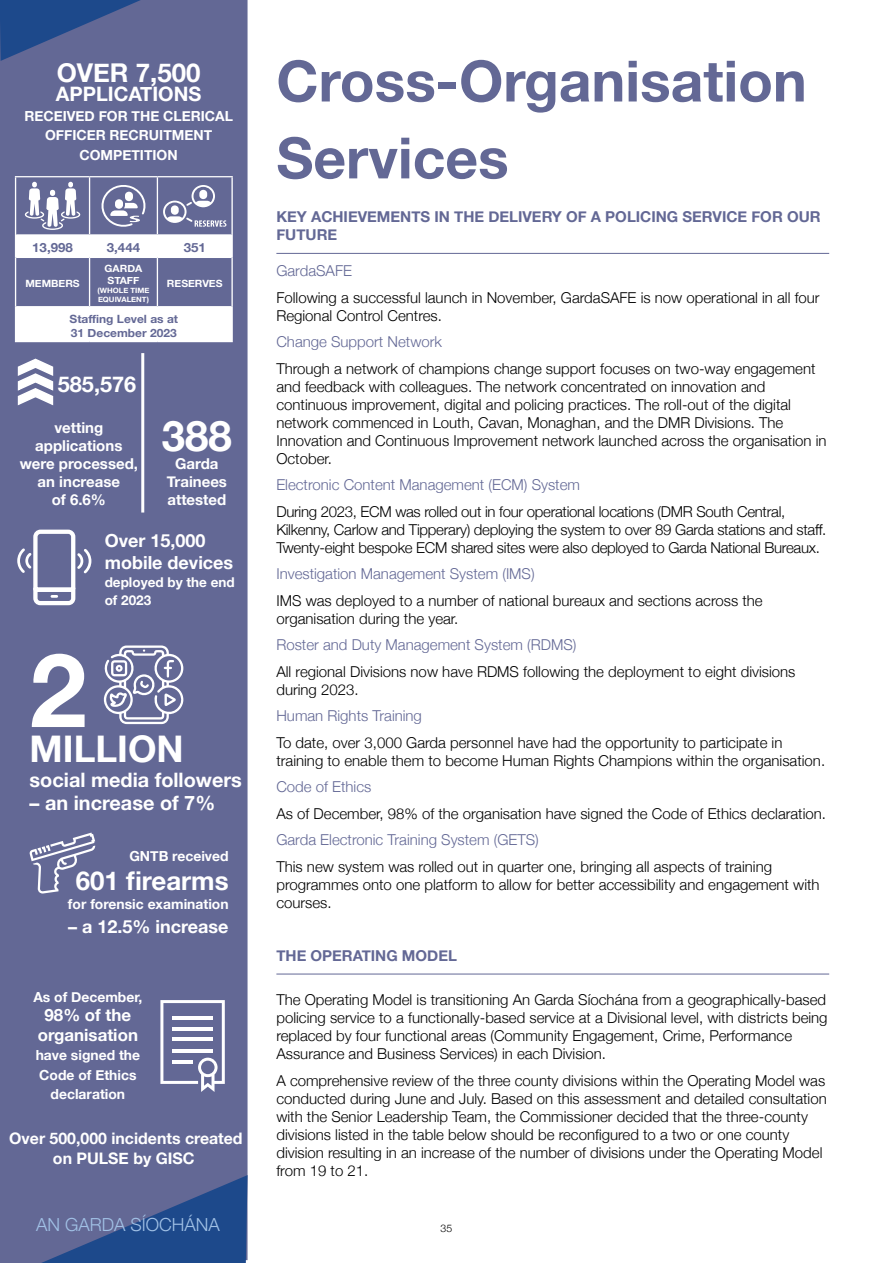
<style>
.page{position:relative;width:893px;height:1263px;background:#fff}
.page>*{position:absolute;margin:0;border:0;box-sizing:border-box;transform-origin:0 0}
.t1{font:700 102.75px "Helvetica Neue";color:#fff}
.t2{font:700 57px/76.9px "Helvetica Neue";color:#636895}
.t3{font:700 42px "Helvetica Neue";color:#fff}
.t4{font:700 36.75px "Helvetica Neue";color:#fff}
.t5{font:700 25.95px "Helvetica Neue";color:#fff}
.t6{font:700 21.75px "Helvetica Neue";color:#fff}
.t7{font:700 19.95px "Helvetica Neue";color:#fff}
.t8{font:700 18px/21.6px "Helvetica Neue";color:#fff}
.t9{font:300 18px "Helvetica Neue";color:#a1c1e6}
.t10{font:700 16.95px/19.5px "Helvetica Neue";color:#fff;text-align:center}
.t11{font:700 15.9px/20.4px "Helvetica Neue";color:#fff;text-align:center}
.t12{font:300 15px/18px "Helvetica Neue";color:#000}
.t13{font:300 15px/18px "Helvetica Neue";letter-spacing:-.02em;color:#000}
.t14{font:300 15px "Helvetica Neue";color:#636895}
.t15{font:700 15px/18px "Helvetica Neue";color:#636895}
.t16{font:700 15px/18px "Helvetica Neue";color:#fff;text-align:center}
.t17{font:700 13.95px/19.5px "Helvetica Neue";color:#fff;text-align:center}
.t18{font:700 13.5px/18px "Helvetica Neue";color:#fff}
.t19{font:700 12.6px "Helvetica Neue";color:#636895;scale:1.05 1}
.t20{font:700 11.4px/13.6px "Helvetica Neue";color:#636895;scale:1.05 1}
.t21{font:300 10.5px "Helvetica Neue";color:#000}
.t22{font:700 9.9px/12px "Helvetica Neue";color:#fff;scale:1.05 1}
.t23{font:700 7.35px/8.9px "Helvetica Neue";color:#fff;scale:1.05 1}
</style>
<div class="page">
<div style="left:238px;top:0;width:10px;height:1175px;background:#636895"></div>
<div style="left:0;top:0;width:238px;height:1263px;background:#636895"></div>
<svg style="left:41px;top:1175px;width:207px;height:88px"></svg>
<hr style="left:276px;top:253px;width:553px;height:1px;background:#636895">
<hr style="left:276px;top:974px;width:553px;height:1px;background:#636895">
<svg style="left:0;top:0;width:141px;height:61px"></svg>
<hr style="left:141px;top:353px;width:3px;height:159px;background:#fff">
<hr style="left:157px;top:176px;width:76px;height:1px;background:#fff">
<hr style="left:157px;top:341px;width:76px;height:1px;background:#fff">
<hr style="left:231px;top:177px;width:2px;height:58px;background:#fff">
<hr style="left:231px;top:307px;width:2px;height:34px;background:#fff">
<hr style="left:15px;top:176px;width:75px;height:1px;background:#fff">
<hr style="left:90px;top:176px;width:67px;height:1px;background:#fff">
<hr style="left:15px;top:177px;width:1px;height:58px;background:#fff">
<hr style="left:89px;top:177px;width:1px;height:57px;background:#fff">
<hr style="left:157px;top:177px;width:1px;height:57px;background:#fff">
<hr style="left:231px;top:235px;width:2px;height:22px;background:#fff">
<hr style="left:231px;top:257px;width:2px;height:50px;background:#fff">
<svg style="left:15px;top:182px;width:217px;height:160px"></svg>
<svg style="left:17px;top:358px;width:37px;height:48px"></svg>
<svg style="left:102px;top:645px;width:81px;height:79px"></svg>
<svg style="left:16px;top:529px;width:77px;height:77px"></svg>
<svg style="left:29px;top:832px;width:66px;height:61px"></svg>
<svg style="left:160px;top:1000px;width:65px;height:92px"></svg>
<hr style="left:172px;top:1017px;width:41px;height:3px;background:#fff">
<hr style="left:172px;top:1027px;width:41px;height:3px;background:#fff">
<hr style="left:172px;top:1038px;width:41px;height:3px;background:#fff">
<hr style="left:172px;top:1049px;width:41px;height:3px;background:#fff">
<hr style="left:172px;top:1060px;width:21px;height:3px;background:#fff">
<h3 class="t5" style="left:57px;top:52px;width:145px">OVER 7,500</h3>
<h3 class="t7" style="left:56px;top:78px;width:147px">APPLICATIONS</h3>
<p class="t17" style="left:24px;top:106px;width:210px">RECEIVED FOR THE CLERICAL<br>OFFICER RECRUITMENT<br>COMPETITION</p>
<p class="t19" style="left:32px;top:238px;width:40px">13,998</p>
<p class="t19" style="left:107px;top:238px;width:33px">3,444</p>
<p class="t19" style="left:184px;top:238px;width:23px">351</p>
<p class="t22" style="left:25px;top:278px;width:53px">MEMBERS</p>
<p class="t22" style="left:105px;top:263px;width:37px">GARDA<br>STAFF</p>
<p class="t23" style="left:98px;top:286px;width:51px">(WHOLE TIME<br>EQUIVALENT)</p>
<p class="t22" style="left:167px;top:278px;width:54px">RESERVES</p>
<p class="t20" style="left:70px;top:312px;width:105px">Staffing Level as at<br>31 December 2023</p>
<h3 class="t6" style="left:58px;top:367px;width:80px">585,576</h3>
<p class="t16" style="left:20px;top:419px;width:120px">vetting applications were processed, an increase<br>of 6.6%</p>
<h3 class="t3" style="left:162px;top:403px;width:72px">388</h3>
<p class="t16" style="left:167px;top:455px;width:62px">Garda<br>Trainees attested</p>
<p class="t8" style="left:105px;top:530px;width:130px">Over 15,000 mobile devices</p>
<p class="t18" style="left:105px;top:573px;width:132px">deployed by the end of 2023</p>
<h1 class="t1" style="left:30px;top:610px;width:59px">2</h1>
<h3 class="t4" style="left:30px;top:719px;width:156px">MILLION</h3>
<h3 class="t7" style="left:30px;top:764px;width:214px">social media followers</h3>
<h3 class="t7" style="left:30px;top:787px;width:187px">– an increase of 7%</h3>
<p class="t17" style="left:129px;top:847px;width:101px">GNTB received</p>
<h3 class="t5" style="left:76px;top:860px;width:154px">601 firearms</h3>
<p class="t17" style="left:68px;top:895px;width:162px">for forensic examination</p>
<p class="t8" style="left:68px;top:917px;width:162px">– a 12.5% increase</p>
<p class="t17" style="left:33px;top:987px;width:111px">As of December,</p>
<p class="t10" style="left:38px;top:1006px;width:102px">98% of the organisation</p>
<p class="t17" style="left:36px;top:1046px;width:106px">have signed the<br>Code of Ethics declaration</p>
<p class="t11" style="left:9px;top:1128px;width:235px">Over 500,000 incidents created on PULSE by GISC</p>
<h2 class="t2" style="left:276px;top:44px;width:532px">Cross-Organisation<br>Services</h2>
<p class="t15" style="left:276px;top:208px;width:546px">KEY ACHIEVEMENTS IN THE DELIVERY OF A POLICING SERVICE FOR OUR<br>FUTURE</p>
<p class="t14" style="left:276px;top:259px;width:77px">GardaSAFE</p>
<p class="t12" style="left:276px;top:287px;width:545px">Following a successful launch in November, GardaSAFE is now operational in all four<br>Regional Control Centres.</p>
<p class="t14" style="left:276px;top:330px;width:167px">Change Support Network</p>
<p class="t12" style="left:276px;top:358px;width:552px">Through a network of champions change support focuses on two-way engagement and feedback with colleagues. The network concentrated on innovation and continuous improvement, digital and policing practices. The roll-out of the digital network commenced in Louth, Cavan, Monaghan, and the DMR Divisions. The Innovation and Continuous Improvement network launched across the organisation in October.</p>
<p class="t14" style="left:276px;top:473px;width:305px">Electronic Content Management (ECM) System</p>
<p class="t13" style="left:276px;top:501px;width:551px">During 2023, ECM was rolled out in four operational locations (DMR South Central,<br>Kilkenny, Carlow and Tipperary) deploying the system to over 89 Garda stations and staff.<br>Twenty-eight bespoke ECM shared sites were also deployed to Garda National Bureaux.</p>
<p class="t14" style="left:276px;top:562px;width:260px">Investigation Management System (IMS)</p>
<p class="t12" style="left:276px;top:590px;width:488px">IMS was deployed to a number of national bureaux and sections across the organisation during the year.</p>
<p class="t14" style="left:276px;top:633px;width:301px">Roster and Duty Management System (RDMS)</p>
<p class="t12" style="left:276px;top:661px;width:521px">All regional Divisions now have RDMS following the deployment to eight divisions during 2023.</p>
<p class="t14" style="left:276px;top:704px;width:147px">Human Rights Training</p>
<p class="t12" style="left:276px;top:732px;width:550px">To date, over 3,000 Garda personnel have had the opportunity to participate in training to enable them to become Human Rights Champions within the organisation.</p>
<p class="t14" style="left:276px;top:775px;width:97px">Code of Ethics</p>
<p class="t12" style="left:276px;top:803px;width:551px">As of December, 98% of the organisation have signed the Code of Ethics declaration.</p>
<p class="t14" style="left:276px;top:828px;width:264px">Garda Electronic Training System (GETS)</p>
<p class="t12" style="left:276px;top:856px;width:545px">This new system was rolled out in quarter one, bringing all aspects of training programmes onto one platform to allow for better accessibility and engagement with courses.</p>
<p class="t15" style="left:276px;top:947px;width:182px">THE OPERATING MODEL</p>
<p class="t12" style="left:276px;top:990px;width:553px">The Operating Model is transitioning An Garda Síochána from a geographically-based policing service to a functionally-based service at a Divisional level, with districts being replaced by four functional areas (Community Engagement, Crime, Performance Assurance and Business Services) in each Division.</p>
<p class="t12" style="left:276px;top:1070px;width:552px">A comprehensive review of the three county divisions within the Operating Model was conducted during June and July. Based on this assessment and detailed consultation with the Senior Leadership Team, the Commissioner decided that the three-county divisions listed in the table below should be reconfigured to a two or one county division resulting in an increase of the number of divisions under the Operating Model from 19 to 21.</p>
<p class="t9" style="left:36px;top:1210px;width:185px">AN GARDA SÍOCHÁNA</p>
<p class="t21" style="left:441px;top:1219px;width:13px">35</p>
</div>
